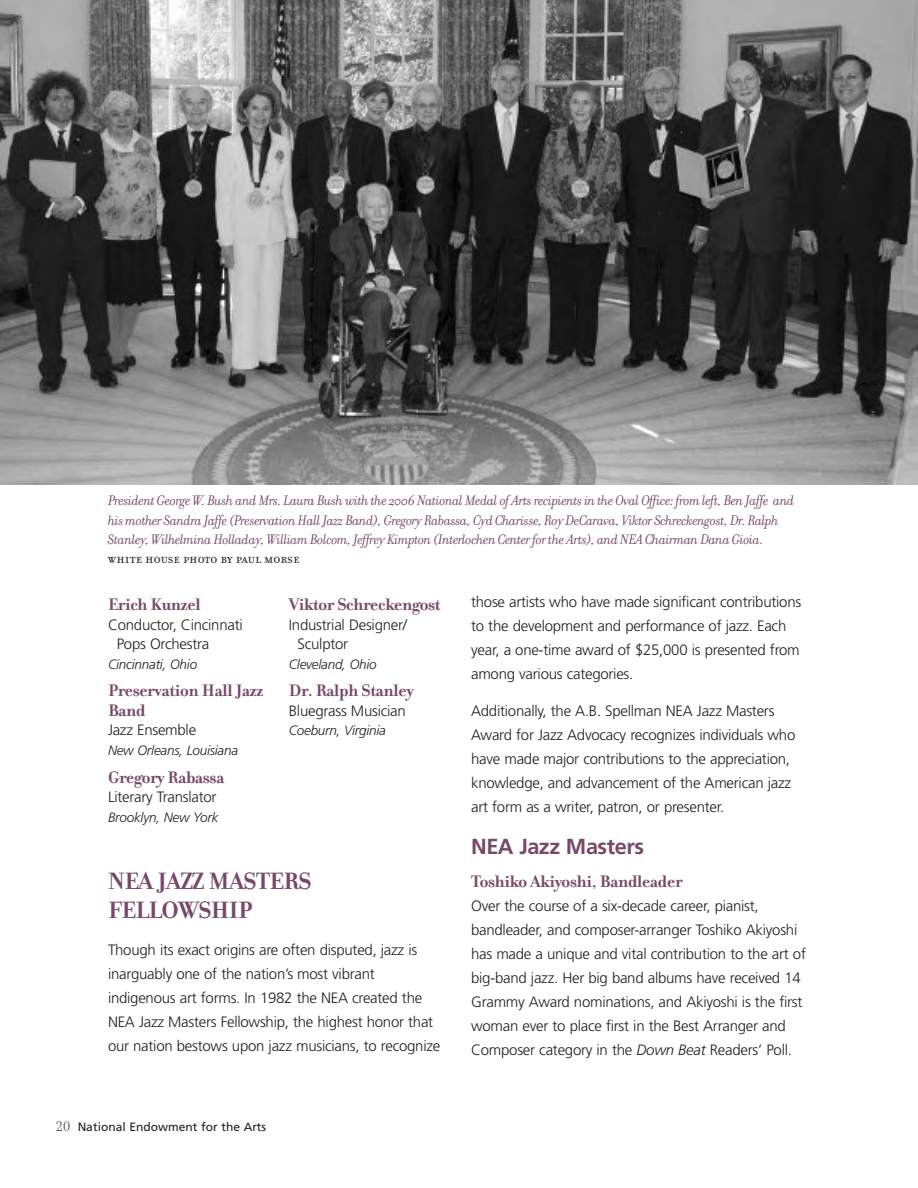
<style>
.page{position:relative;width:918px;height:1188px;background:#fff}
.page>*{position:absolute;margin:0;border:0;box-sizing:border-box;transform-origin:0 0}
.t1{font:700 25.5px/28.5px "Filosofia";letter-spacing:-.02em;color:#78486a}
.t2{font:700 21.75px "Frutiger";letter-spacing:-.02em;color:#78486a}
.t3{font:700 18px/19.5px "Filosofia";letter-spacing:-.015em;color:#78486a}
.t4{font:300 15px/24px "Frutiger";letter-spacing:-.015em;color:#231f20}
.t5{font:italic 15px/19.5px "Filosofia";letter-spacing:-.03em;color:#78486a}
.t6{font:15px "Filosofia All Small Caps";color:#231f20}
.t7{font:italic 300 13.5px "Frutiger";letter-spacing:-.015em;color:#231f20}
.t8{font:12px "Frutiger";color:#231f20}
.s1{font-style:italic}
.s2{font-family:"Filosofia Regular Lining";font-size:15px;color:#78486a}
</style>
<div class="page">
<img style="left:0;top:0;width:918px;height:484px">
<p class="t5" style="left:108px;top:490px;width:688px">President George W. Bush and Mrs. Laura Bush with the 2006 National Medal of Arts recipients in the Oval Office: from left, Ben Jaffe and his mother Sandra Jaffe (Preservation Hall Jazz Band), Gregory Rabassa, Cyd Charisse, Roy DeCarava, Viktor Schreckengost, Dr. Ralph<br>Stanley, Wilhelmina Holladay, William Bolcom, Jeffrey Kimpton (Interlochen Center for the Arts), and NEA Chairman Dana Gioia.</p>
<p class="t6" style="left:108px;top:549px;width:193px">White House photo by Paul Morse</p>
<p class="t3" style="left:108px;top:594px;width:94px">Erich Kunzel</p>
<p class="t4" style="left:117px;top:616px;width:128px;line-height:19.5px;text-indent:-9px">Conductor, Cincinnati<br>Pops Orchestra</p>
<p class="t7" style="left:108px;top:659px;width:91px">Cincinnati, Ohio</p>
<p class="t3" style="left:108px;top:680px;width:157px">Preservation Hall Jazz<br>Band</p>
<p class="t4" style="left:108px;top:719px;width:90px">Jazz Ensemble</p>
<p class="t7" style="left:108px;top:745px;width:132px">New Orleans, Louisiana</p>
<p class="t3" style="left:108px;top:767px;width:118px">Gregory Rabassa</p>
<p class="t4" style="left:108px;top:786px;width:110px">Literary Translator</p>
<p class="t7" style="left:108px;top:811px;width:112px">Brooklyn, New York</p>
<p class="t4" style="left:471px;top:591px;width:332px">those artists who have made significant contributions to the development and performance of jazz. Each year, a one-time award of $25,000 is presented from among various categories.</p>
<p class="t4" style="left:471px;top:700px;width:326px">Additionally, the A.B. Spellman NEA Jazz Masters Award for Jazz Advocacy recognizes individuals who have made major contributions to the appreciation, knowledge, and advancement of the American jazz art form as a writer, patron, or presenter.</p>
<h2 class="t2" style="left:471px;top:838px;width:174px">NEA Jazz Masters</h2>
<p class="t3" style="left:471px;top:871px;width:213px">Toshiko Akiyoshi, Bandleader</p>
<p class="t4" style="left:471px;top:895px;width:336px">Over the course of a six-decade career, pianist, bandleader, and composer-arranger Toshiko Akiyoshi has made a unique and vital contribution to the art of big-band jazz. Her big band albums have received 14<br>Grammy Award nominations, and Akiyoshi is the first woman ever to place first in the Best Arranger and Composer category in the <span class="s1">Down Beat</span> Readers’ Poll.</p>
<p class="t3" style="left:289px;top:594px;width:153px">Viktor Schreckengost</p>
<p class="t4" style="left:298px;top:616px;width:111px;line-height:19.5px;text-indent:-9px">Industrial Designer/<br>Sculptor</p>
<p class="t7" style="left:289px;top:659px;width:89px">Cleveland, Ohio</p>
<p class="t3" style="left:289px;top:680px;width:126px">Dr. Ralph Stanley</p>
<p class="t4" style="left:289px;top:700px;width:118px">Bluegrass Musician</p>
<p class="t7" style="left:289px;top:725px;width:99px">Coeburn, Virginia</p>
<h1 class="t1" style="left:108px;top:866px;width:205px">NEA JAZZ MASTERS<br>FELLOWSHIP</h1>
<p class="t4" style="left:108px;top:939px;width:334px">Though its exact origins are often disputed, jazz is inarguably one of the nation’s most vibrant indigenous art forms. In 1982 the NEA created the NEA Jazz Masters Fellowship, the highest honor that our nation bestows upon jazz musicians, to recognize</p>
<p class="t8" style="left:56px;top:1122px;width:212px"><span class="s2">20</span> National Endowment for the Arts</p>
</div>
